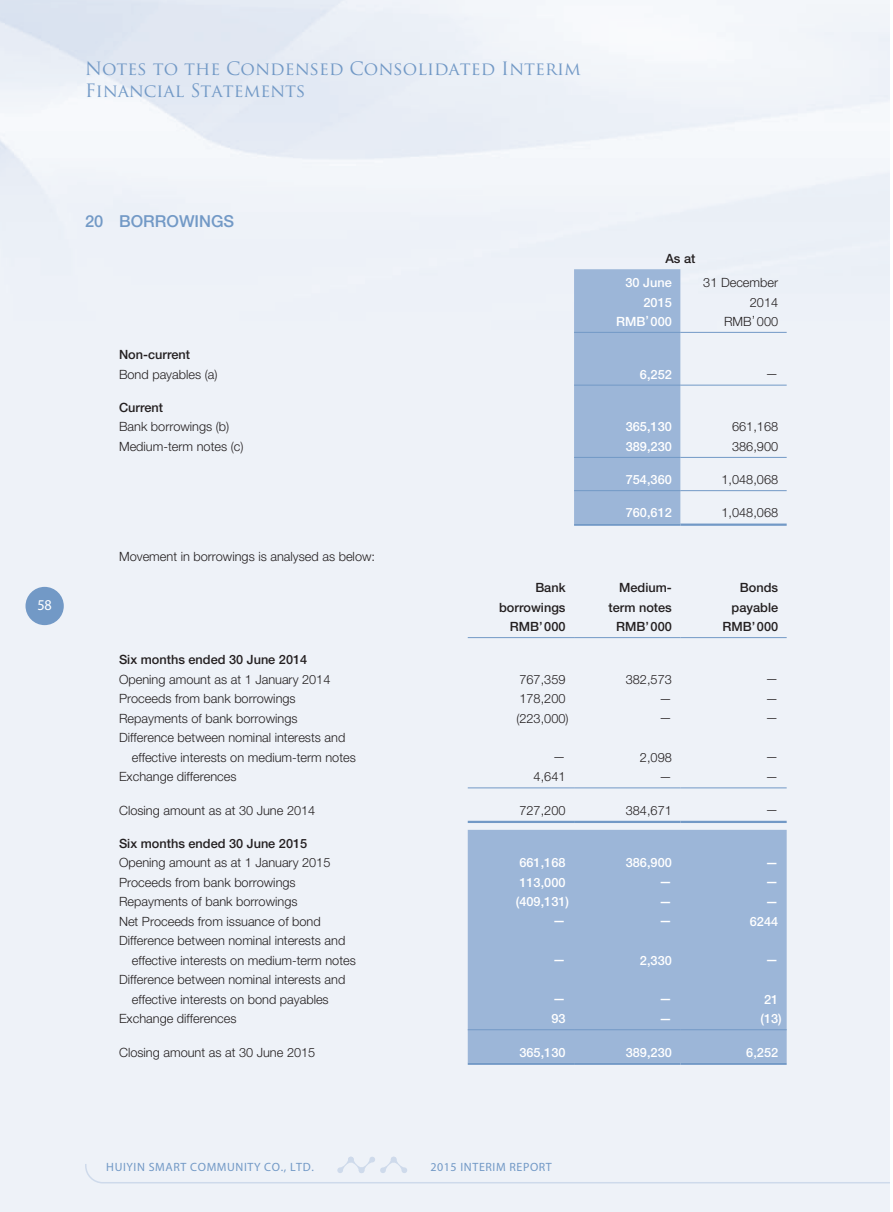
<style>
.page{position:relative;width:893px;height:1212px;background:#fff}
.page>*{position:absolute;margin:0;border:0;box-sizing:border-box;transform-origin:0 0}
.t1{font:18px/21.8px "Trajan Pro";color:#7299c6}
._3__標題{font:500 16.5px "Helvetica Neue LT Std";color:#7299c6}
.t2{font:15px "Myriad Pro";color:#fff;scale:.95 1}
._1__內文{font:300 12.75px "Helvetica Neue LT Std";color:#231f20}
._1__內文-2{font:500 12.75px "Helvetica Neue LT Std";color:#231f20}
._1__內文-3{font:500 12.75px "Helvetica Neue LT Std";color:#fff}
.t3{font:12px "Myriad Pro";letter-spacing:.05em;color:#7299c6}
</style>
<div class="page">
<div style="left:26px;top:587px;width:38px;height:38px;background:#7299c6;border-radius:50%"></div>
<svg style="left:84px;top:1156px;width:806px;height:28px;background:#ebf0f7"></svg>
<div style="left:574px;top:269px;width:106px;height:254px;background:#9cb6d8"></div>
<hr style="left:574px;top:332px;width:106px;height:1px;background:#7299c6">
<hr style="left:680px;top:332px;width:107px;height:1px;background:#7299c6">
<hr style="left:574px;top:385px;width:106px;height:1px;background:#7299c6">
<hr style="left:680px;top:385px;width:107px;height:1px;background:#7299c6">
<hr style="left:574px;top:457px;width:106px;height:1px;background:#7299c6">
<hr style="left:680px;top:457px;width:107px;height:1px;background:#7299c6">
<hr style="left:574px;top:490px;width:106px;height:1px;background:#7299c6">
<hr style="left:680px;top:490px;width:107px;height:1px;background:#7299c6">
<hr style="left:574px;top:523px;width:106px;height:3px;background:#7299c6">
<hr style="left:680px;top:523px;width:107px;height:3px;background:#7299c6">
<div style="left:468px;top:830px;width:319px;height:232px;background:#9cb6d8"></div>
<hr style="left:468px;top:637px;width:106px;height:1px;background:#7299c6">
<hr style="left:574px;top:637px;width:106px;height:1px;background:#7299c6">
<hr style="left:680px;top:637px;width:107px;height:1px;background:#7299c6">
<hr style="left:468px;top:787px;width:106px;height:1px;background:#7299c6">
<hr style="left:574px;top:787px;width:106px;height:1px;background:#7299c6">
<hr style="left:680px;top:787px;width:107px;height:1px;background:#7299c6">
<hr style="left:468px;top:821px;width:106px;height:2px;background:#7299c6">
<hr style="left:574px;top:821px;width:106px;height:2px;background:#7299c6">
<hr style="left:680px;top:821px;width:107px;height:2px;background:#7299c6">
<hr style="left:468px;top:1029px;width:106px;height:1px;background:#7299c6">
<hr style="left:574px;top:1029px;width:106px;height:1px;background:#7299c6">
<hr style="left:680px;top:1029px;width:107px;height:1px;background:#7299c6">
<hr style="left:468px;top:1062px;width:106px;height:3px;background:#7299c6">
<hr style="left:574px;top:1062px;width:106px;height:3px;background:#7299c6">
<hr style="left:680px;top:1062px;width:107px;height:3px;background:#7299c6">
<h1 class="t1" style="left:85px;top:58px;width:497px">Notes to the Condensed Consolidated Interim<br>Financial Statements</h1>
<p class="t2" style="left:38px;top:596px;width:17px">58</p>
<p class="_3__標題" style="left:85px;top:212px;width:151px">20 BORROWINGS</p>
<p class="_1__內文-2" style="left:665px;top:251px;width:32px">As at</p>
<p class="_1__內文-3" style="left:626px;top:275px;width:48px">30 June</p>
<p class="_1__內文-3" style="left:643px;top:294px;width:30px">2015</p>
<p class="_1__內文" style="left:703px;top:275px;width:76px">31 December</p>
<p class="_1__內文" style="left:750px;top:294px;width:30px">2014</p>
<p class="_1__內文-3" style="left:616px;top:314px;width:57px">RMB’000</p>
<p class="_1__內文" style="left:724px;top:314px;width:56px">RMB’000</p>
<p class="_1__內文-2" style="left:119px;top:347px;width:73px">Non-current</p>
<p class="_1__內文" style="left:119px;top:366px;width:100px">Bond payables (a)</p>
<p class="_1__內文-3" style="left:640px;top:366px;width:33px">6,252</p>
<p class="_1__內文" style="left:765px;top:366px;width:14px">—</p>
<p class="_1__內文-2" style="left:119px;top:400px;width:46px">Current</p>
<p class="_1__內文" style="left:119px;top:419px;width:112px">Bank borrowings (b)</p>
<p class="_1__內文-3" style="left:626px;top:419px;width:48px">365,130</p>
<p class="_1__內文" style="left:732px;top:419px;width:48px">661,168</p>
<p class="_1__內文" style="left:119px;top:439px;width:126px">Medium-term notes (c)</p>
<p class="_1__內文-3" style="left:626px;top:439px;width:48px">389,230</p>
<p class="_1__內文" style="left:732px;top:439px;width:48px">386,900</p>
<p class="_1__內文-3" style="left:626px;top:472px;width:48px">754,360</p>
<p class="_1__內文" style="left:721px;top:472px;width:58px">1,048,068</p>
<p class="_1__內文-3" style="left:626px;top:505px;width:48px">760,612</p>
<p class="_1__內文" style="left:721px;top:505px;width:58px">1,048,068</p>
<p class="_1__內文" style="left:119px;top:548px;width:257px">Movement in borrowings is analysed as below:</p>
<p class="_1__內文-2" style="left:535px;top:580px;width:32px">Bank</p>
<p class="_1__內文-2" style="left:499px;top:600px;width:68px">borrowings</p>
<p class="_1__內文-2" style="left:619px;top:580px;width:54px">Medium-</p>
<p class="_1__內文-2" style="left:609px;top:600px;width:65px">term notes</p>
<p class="_1__內文-2" style="left:740px;top:580px;width:40px">Bonds</p>
<p class="_1__內文-2" style="left:732px;top:600px;width:48px">payable</p>
<p class="_1__內文-2" style="left:510px;top:619px;width:57px">RMB’000</p>
<p class="_1__內文-2" style="left:616px;top:619px;width:57px">RMB’000</p>
<p class="_1__內文-2" style="left:722px;top:619px;width:57px">RMB’000</p>
<p class="_1__內文-2" style="left:119px;top:652px;width:190px">Six months ended 30 June 2014</p>
<p class="_1__內文" style="left:119px;top:671px;width:213px">Opening amount as at 1 January 2014</p>
<p class="_1__內文" style="left:519px;top:671px;width:48px">767,359</p>
<p class="_1__內文" style="left:626px;top:671px;width:48px">382,573</p>
<p class="_1__內文" style="left:765px;top:671px;width:14px">—</p>
<p class="_1__內文" style="left:119px;top:691px;width:178px">Proceeds from bank borrowings</p>
<p class="_1__內文" style="left:519px;top:691px;width:48px">178,200</p>
<p class="_1__內文" style="left:659px;top:690px;width:14px">—</p>
<p class="_1__內文" style="left:765px;top:690px;width:14px">—</p>
<p class="_1__內文" style="left:119px;top:710px;width:180px">Repayments of bank borrowings</p>
<p class="_1__內文" style="left:516px;top:710px;width:54px">(223,000)</p>
<p class="_1__內文" style="left:659px;top:710px;width:14px">—</p>
<p class="_1__內文" style="left:765px;top:710px;width:14px">—</p>
<p class="_1__內文" style="left:119px;top:730px;width:228px">Difference between nominal interests and</p>
<p class="_1__內文" style="left:132px;top:749px;width:226px">effective interests on medium-term notes</p>
<p class="_1__內文" style="left:553px;top:749px;width:14px">—</p>
<p class="_1__內文" style="left:640px;top:749px;width:33px">2,098</p>
<p class="_1__內文" style="left:765px;top:749px;width:14px">—</p>
<p class="_1__內文" style="left:119px;top:769px;width:119px">Exchange differences</p>
<p class="_1__內文" style="left:534px;top:769px;width:33px">4,641</p>
<p class="_1__內文" style="left:659px;top:768px;width:14px">—</p>
<p class="_1__內文" style="left:765px;top:768px;width:14px">—</p>
<p class="_1__內文" style="left:119px;top:802px;width:198px">Closing amount as at 30 June 2014</p>
<p class="_1__內文" style="left:519px;top:802px;width:48px">727,200</p>
<p class="_1__內文" style="left:626px;top:802px;width:48px">384,671</p>
<p class="_1__內文" style="left:765px;top:802px;width:14px">—</p>
<p class="_1__內文-2" style="left:119px;top:835px;width:190px">Six months ended 30 June 2015</p>
<p class="_1__內文" style="left:119px;top:855px;width:213px">Opening amount as at 1 January 2015</p>
<p class="_1__內文-3" style="left:519px;top:855px;width:48px">661,168</p>
<p class="_1__內文-3" style="left:626px;top:855px;width:48px">386,900</p>
<p class="_1__內文-3" style="left:765px;top:854px;width:14px">—</p>
<p class="_1__內文" style="left:119px;top:874px;width:178px">Proceeds from bank borrowings</p>
<p class="_1__內文-3" style="left:519px;top:874px;width:48px">113,000</p>
<p class="_1__內文-3" style="left:659px;top:874px;width:14px">—</p>
<p class="_1__內文-3" style="left:765px;top:874px;width:14px">—</p>
<p class="_1__內文" style="left:119px;top:894px;width:180px">Repayments of bank borrowings</p>
<p class="_1__內文-3" style="left:516px;top:894px;width:55px">(409,131)</p>
<p class="_1__內文-3" style="left:659px;top:893px;width:14px">—</p>
<p class="_1__內文-3" style="left:765px;top:893px;width:14px">—</p>
<p class="_1__內文" style="left:119px;top:913px;width:203px">Net Proceeds from issuance of bond</p>
<p class="_1__內文-3" style="left:553px;top:913px;width:14px">—</p>
<p class="_1__內文-3" style="left:659px;top:913px;width:14px">—</p>
<p class="_1__內文-3" style="left:750px;top:913px;width:30px">6244</p>
<p class="_1__內文" style="left:119px;top:933px;width:228px">Difference between nominal interests and</p>
<p class="_1__內文" style="left:132px;top:952px;width:226px">effective interests on medium-term notes</p>
<p class="_1__內文-3" style="left:553px;top:952px;width:14px">—</p>
<p class="_1__內文-3" style="left:640px;top:952px;width:33px">2,330</p>
<p class="_1__內文-3" style="left:765px;top:952px;width:14px">—</p>
<p class="_1__內文" style="left:119px;top:972px;width:228px">Difference between nominal interests and</p>
<p class="_1__內文" style="left:132px;top:991px;width:198px">effective interests on bond payables</p>
<p class="_1__內文-3" style="left:553px;top:991px;width:14px">—</p>
<p class="_1__內文-3" style="left:659px;top:991px;width:14px">—</p>
<p class="_1__內文-3" style="left:764px;top:991px;width:16px">21</p>
<p class="_1__內文" style="left:119px;top:1011px;width:119px">Exchange differences</p>
<p class="_1__內文-3" style="left:551px;top:1011px;width:16px">93</p>
<p class="_1__內文-3" style="left:659px;top:1010px;width:14px">—</p>
<p class="_1__內文-3" style="left:760px;top:1011px;width:23px">(13)</p>
<p class="_1__內文" style="left:119px;top:1044px;width:198px">Closing amount as at 30 June 2015</p>
<p class="_1__內文-3" style="left:519px;top:1044px;width:48px">365,130</p>
<p class="_1__內文-3" style="left:626px;top:1044px;width:48px">389,230</p>
<p class="_1__內文-3" style="left:746px;top:1044px;width:33px">6,252</p>
<p class="t3" style="left:106px;top:1160px;width:209px">HUIYIN SMART COMMUNITY CO., LTD.</p>
<p class="t3" style="left:430px;top:1160px;width:123px">2015 INTERIM REPORT</p>
</div>
